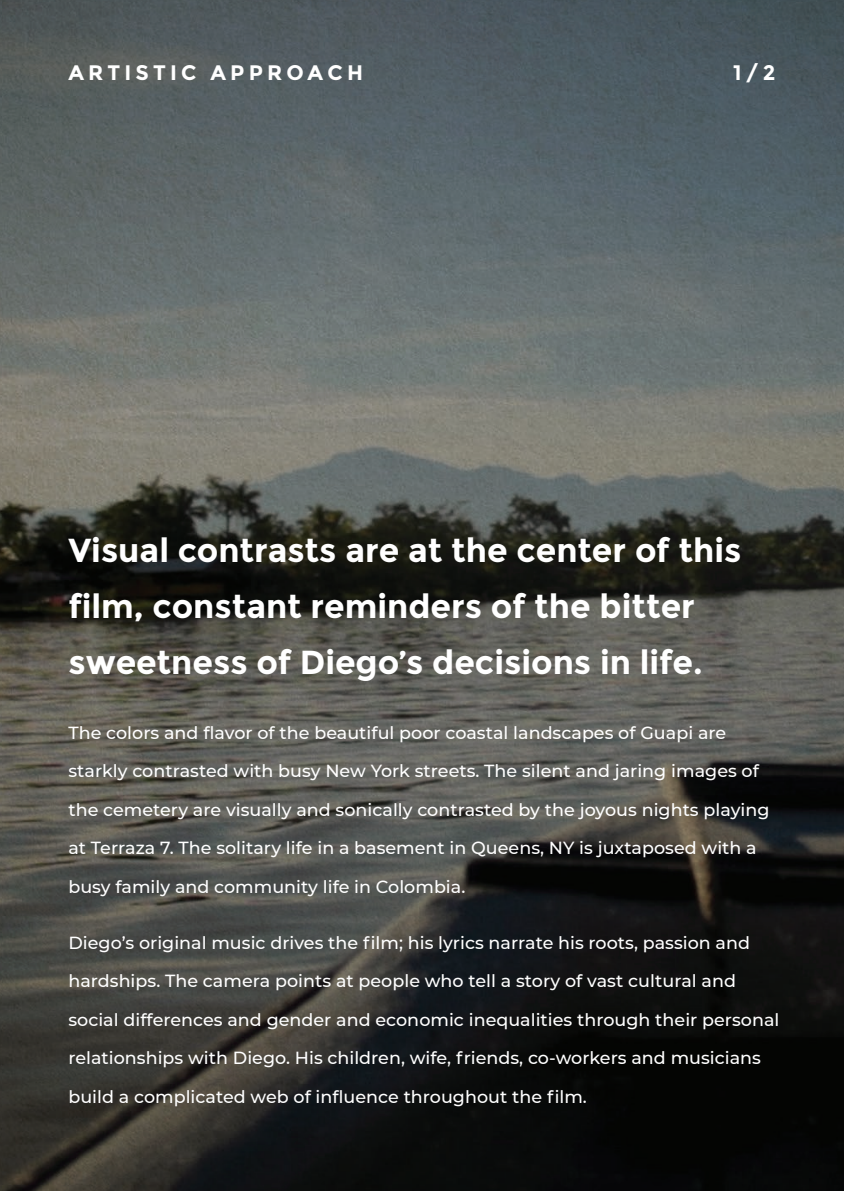
<style>
.page{position:relative;width:844px;height:1191px;background:#fff}
.page>*{position:absolute;margin:0;border:0;box-sizing:border-box;transform-origin:0 0}
.t1{font:700 33.25px/56px "Montserrat";color:#fff}
.t2{font:700 21px "Montserrat";letter-spacing:.2em;color:#fff}
.t3{font:500 17.5px "Montserrat";color:#fff}
</style>
<div class="page">
<img style="left:0;top:0;width:843px;height:1191px">
<p class="t2" style="left:68px;top:60px;width:296px">ARTISTIC APPROACH</p>
<p class="t2" style="left:733px;top:60px;width:44px">1/2</p>
<h1 class="t1" style="left:68px;top:522px;width:674px">Visual contrasts are at the center of this film, constant reminders of the bitter sweetness of Diego’s decisions in life.</h1>
<p class="t3" style="left:68px;top:720px;width:659px">The colors and flavor of the beautiful poor coastal landscapes of Guapi are</p>
<p class="t3" style="left:68px;top:758px;width:692px">starkly contrasted with busy New York streets. The silent and jaring images of</p>
<p class="t3" style="left:68px;top:797px;width:702px">the cemetery are visually and sonically contrasted by the joyous nights playing</p>
<p class="t3" style="left:68px;top:835px;width:689px">at Terraza 7. The solitary life in a basement in Queens, NY is juxtaposed with a</p>
<p class="t3" style="left:68px;top:874px;width:398px">busy family and community life in Colombia.</p>
<p class="t3" style="left:68px;top:930px;width:683px">Diego’s original music drives the film; his lyrics narrate his roots, passion and</p>
<p class="t3" style="left:68px;top:968px;width:669px">hardships. The camera points at people who tell a story of vast cultural and</p>
<p class="t3" style="left:68px;top:1007px;width:712px">social differences and gender and economic inequalities through their personal</p>
<p class="t3" style="left:68px;top:1045px;width:694px">relationships with Diego. His children, wife, friends, co-workers and musicians</p>
<p class="t3" style="left:68px;top:1084px;width:520px">build a complicated web of influence throughout the film.</p>
</div>
